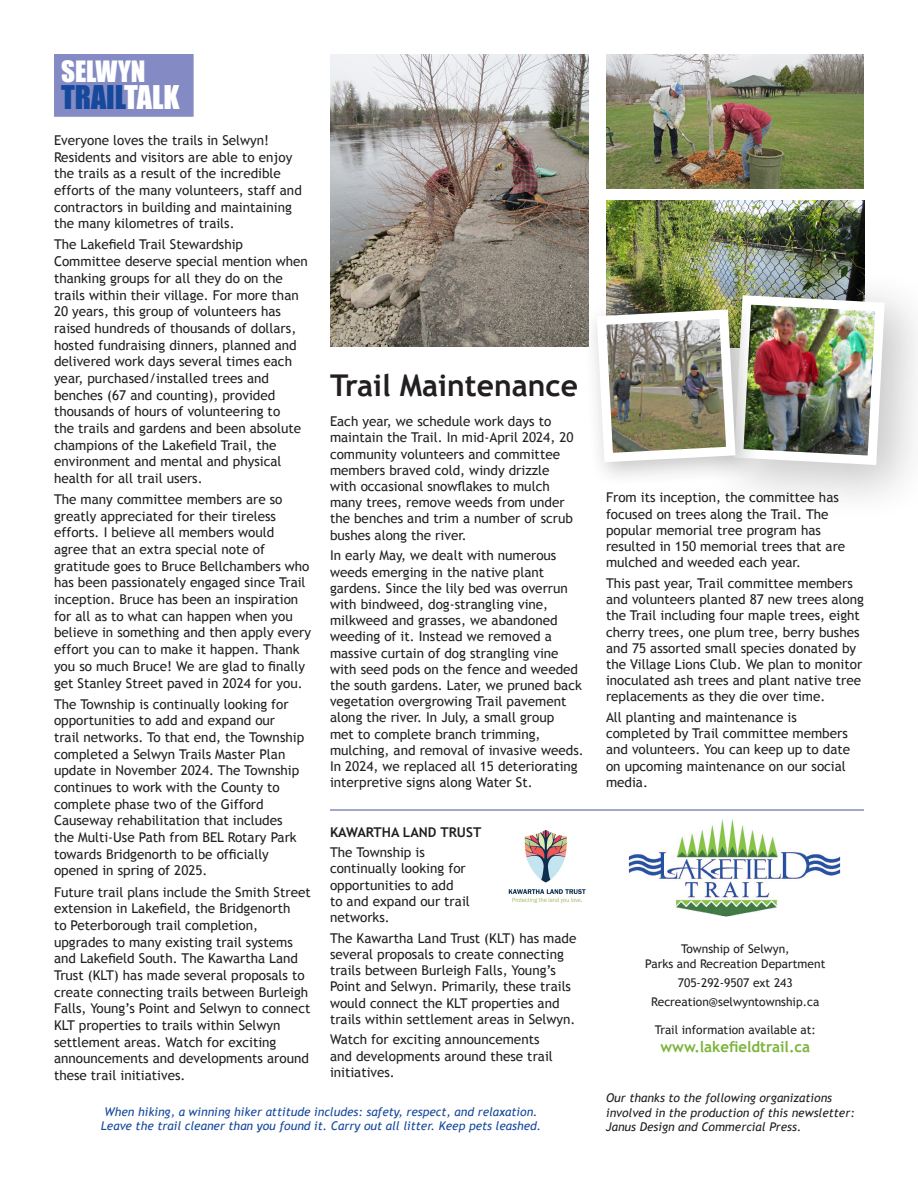
<style>
.page{position:relative;width:918px;height:1188px;background:#fff}
.page>*{position:absolute;margin:0;border:0;box-sizing:border-box;transform-origin:0 0}
.head{font:700 30px "Trebuchet MS";color:#231f20}
.t1{font:30px "Impact";color:#16489c}
.t2{font:27px "Impact";color:#fff}
.t3{font:700 15px "Trebuchet MS";color:#7cb43b}
.body_text{font:13.5px/16.6px "Trebuchet MS";color:#231f20}
.Subhead{font:700 13.5px "Trebuchet MS";color:#231f20}
.t4{font:italic 12px/14.4px "Trebuchet MS";color:#16489c;text-align:center}
.body_text-2{font:12px/14.4px "Trebuchet MS";color:#231f20;text-align:center}
.body_text-3{font:italic 12px/14.4px "Trebuchet MS";color:#231f20}
.s1{color:#fff}
</style>
<div class="page">
<img style="left:628px;top:819px;width:213px;height:98px">
<div style="left:54px;top:54px;width:140px;height:63px;background:#848bc4;border:2px solid #858cc5"></div>
<img style="left:508px;top:831px;width:78px;height:72px">
<hr style="left:330px;top:809px;width:534px;height:2px;background:#848bc4">
<img style="left:330px;top:54px;width:258px;height:292px">
<img style="left:606px;top:54px;width:258px;height:135px">
<img style="left:606px;top:200px;width:259px;height:90px">
<div style="left:701px;top:262px;width:217px;height:261px;background:#231f20;opacity:.25"></div>
<div style="left:582px;top:295px;width:179px;height:193px;background:#231f20;opacity:.25"></div>
<img style="left:592px;top:290px;width:297px;height:180px">
<p class="t2" style="left:61px;top:50px;width:86px">SELWYN</p>
<p class="t1" style="left:61px;top:74px;width:120px">TRAIL<span class="s1">TALK</span></p>
<p class="body_text" style="left:54px;top:132px;width:249px">Everyone loves the trails in Selwyn!<br>Residents and visitors are able to enjoy the trails as a result of the incredible efforts of the many volunteers, staff and contractors in building and maintaining the many kilometres of trails.</p>
<p class="body_text" style="left:54px;top:237px;width:256px">The Lakefield Trail Stewardship Committee deserve special mention when thanking groups for all they do on the trails within their village. For more than 20 years, this group of volunteers has raised hundreds of thousands of dollars, hosted fundraising dinners, planned and delivered work days several times each year, purchased/installed trees and benches (67 and counting), provided thousands of hours of volunteering to<br>the trails and gardens and been absolute champions of the Lakefield Trail, the environment and mental and physical health for all trail users.</p>
<p class="body_text" style="left:54px;top:491px;width:259px">The many committee members are so greatly appreciated for their tireless efforts. I believe all members would agree that an extra special note of gratitude goes to Bruce Bellchambers who has been passionately engaged since Trail inception. Bruce has been an inspiration for all as to what can happen when you believe in something and then apply every effort you can to make it happen. Thank you so much Bruce! We are glad to finally get Stanley Street paved in 2024 for you.</p>
<p class="body_text" style="left:54px;top:696px;width:252px">The Township is continually looking for opportunities to add and expand our<br>trail networks. To that end, the Township completed a Selwyn Trails Master Plan update in November 2024. The Township continues to work with the County to complete phase two of the Gifford Causeway rehabilitation that includes the Multi-Use Path from BEL Rotary Park towards Bridgenorth to be officially opened in spring of 2025.</p>
<p class="body_text" style="left:54px;top:884px;width:258px">Future trail plans include the Smith Street extension in Lakefield, the Bridgenorth<br>to Peterborough trail completion, upgrades to many existing trail systems and Lakefield South. The Kawartha Land Trust (KLT) has made several proposals to create connecting trails between Burleigh Falls, Young’s Point and Selwyn to connect KLT properties to trails within Selwyn settlement areas. Watch for exciting announcements and developments around these trail initiatives.</p>
<p class="head" style="left:330px;top:367px;width:250px">Trail Maintenance</p>
<p class="body_text" style="left:330px;top:414px;width:245px;line-height:16.2px">Each year, we schedule work days to maintain the Trail. In mid-April 2024, 20 community volunteers and committee members braved cold, windy drizzle with occasional snowflakes to mulch many trees, remove weeds from under the benches and trim a number of scrub bushes along the river.</p>
<p class="body_text" style="left:330px;top:548px;width:255px;line-height:16.2px">In early May, we dealt with numerous weeds emerging in the native plant gardens. Since the lily bed was overrun with bindweed, dog-strangling vine, milkweed and grasses, we abandoned weeding of it. Instead we removed a massive curtain of dog strangling vine with seed pods on the fence and weeded the south gardens. Later, we pruned back vegetation overgrowing Trail pavement along the river. In July, a small group<br>met to complete branch trimming, mulching, and removal of invasive weeds.<br>In 2024, we replaced all 15 deteriorating interpretive signs along Water St.</p>
<p class="Subhead" style="left:330px;top:823px;width:153px">KAWARTHA LAND TRUST</p>
<p class="body_text" style="left:330px;top:845px;width:141px;line-height:16.2px">The Township is continually looking for opportunities to add<br>to and expand our trail networks.</p>
<p class="body_text" style="left:330px;top:930px;width:248px;line-height:16.2px">The Kawartha Land Trust (KLT) has made several proposals to create connecting trails between Burleigh Falls, Young’s Point and Selwyn. Primarily, these trails would connect the KLT properties and trails within settlement areas in Selwyn.</p>
<p class="body_text" style="left:330px;top:1032px;width:224px;line-height:16.2px">Watch for exciting announcements and developments around these trail initiatives.</p>
<p class="t4" style="left:101px;top:1105px;width:442px">When hiking, a winning hiker attitude includes: safety, respect, and relaxation.<br>Leave the trail cleaner than you found it. Carry out all litter. Keep pets leashed.</p>
<p class="body_text" style="left:606px;top:490px;width:241px;line-height:16.2px">From its inception, the committee has focused on trees along the Trail. The popular memorial tree program has resulted in 150 memorial trees that are mulched and weeded each year.</p>
<p class="body_text" style="left:606px;top:575px;width:259px;line-height:16.2px">This past year, Trail committee members and volunteers planted 87 new trees along the Trail including four maple trees, eight cherry trees, one plum tree, berry bushes and 75 assorted small species donated by the Village Lions Club. We plan to monitor inoculated ash trees and plant native tree replacements as they die over time.</p>
<p class="body_text" style="left:606px;top:709px;width:246px;line-height:16.2px">All planting and maintenance is completed by Trail committee members and volunteers. You can keep up to date on upcoming maintenance on our social media.</p>
<p class="body_text-2" style="left:645px;top:942px;width:182px">Township of Selwyn,<br>Parks and Recreation Department</p>
<p class="body_text-2" style="left:678px;top:975px;width:117px">705-292-9507 ext 243</p>
<p class="body_text-2" style="left:651px;top:994px;width:170px">Recreation@selwyntownship.ca</p>
<p class="body_text-2" style="left:655px;top:1022px;width:163px">Trail information available at:</p>
<p class="t3" style="left:661px;top:1037px;width:151px">www.lakefieldtrail.ca</p>
<p class="body_text-3" style="left:606px;top:1091px;width:250px">Our thanks to the following organizations involved in the production of this newsletter:<br>Janus Design and Commercial Press.</p>
</div>
